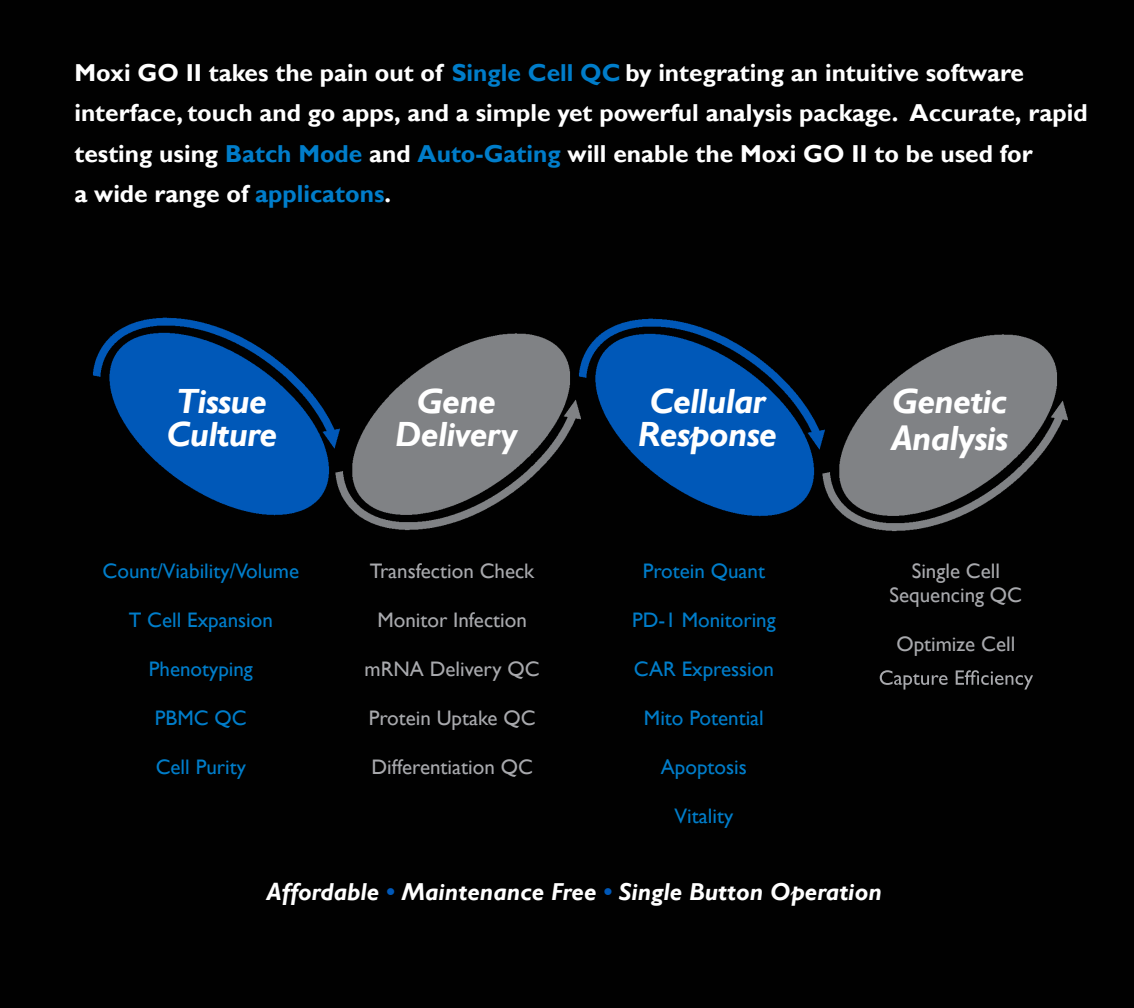
<style>
.page{position:relative;width:1134px;height:1008px;background:#fff}
.page>*{position:absolute;margin:0;border:0;box-sizing:border-box;transform-origin:0 0}
.t1{font:italic 700 35px/33.2px "Gill Sans";letter-spacing:-.02em;color:#fff}
.t2{font:700 24.5px/40.2px "Gill Sans";color:#fff}
.t3{font:italic 700 24.5px "Gill Sans";color:#fff}
.t4{font:21px "Gill Sans";color:#007dca}
.t5{font:21px/24.5px "Gill Sans";color:#a8a9ad;text-align:center}
.s1{color:#007dca}
.s2{color:#0058b8}
</style>
<div class="page">
<img style="left:1133px;top:300px;width:1px;height:443px">
<div style="left:0;top:0;width:1133px;height:1008px;background:#010101"></div>
<svg style="left:880px;top:670px;width:153px;height:20px"></svg>
<img style="left:93px;top:317px;width:238px;height:199px">
<img style="left:331px;top:333px;width:245px;height:198px">
<img style="left:576px;top:318px;width:242px;height:199px">
<img style="left:818px;top:334px;width:250px;height:198px">
<p class="t2" style="left:74px;top:53px;width:1015px">Moxi GO II takes the pain out of <span class="s1">Single Cell QC</span> by integrating an intuitive software interface, touch and go apps, and a simple yet powerful analysis package. Accurate, rapid testing using <span class="s1">Batch Mode</span> and <span class="s1">Auto-Gating</span> will enable the Moxi GO II to be used for</p>
<p class="t2" style="left:74px;top:174px;width:318px">a wide range of <span class="s1">applicatons</span>.</p>
<h1 class="t1" style="left:166px;top:386px;width:112px">Tissue<br>Culture</h1>
<h1 class="t1" style="left:395px;top:386px;width:124px;text-align:center">Gene<br>Delivery</h1>
<h1 class="t1" style="left:638px;top:386px;width:141px;text-align:center">Cellular<br>Response</h1>
<h1 class="t1" style="left:891px;top:384px;width:119px;line-height:36.8px">Genetic<br>Analysis</h1>
<p class="t4" style="left:103px;top:559px;width:198px">Count/Viability/Volume</p>
<p class="t4" style="left:129px;top:608px;width:146px">T Cell Expansion</p>
<p class="t4" style="left:149px;top:657px;width:106px">Phenotyping</p>
<p class="t4" style="left:155px;top:706px;width:93px">PBMC QC</p>
<p class="t4" style="left:156px;top:755px;width:92px">Cell Purity</p>
<p class="t5" style="left:370px;top:559px;width:166px">Transfection Check</p>
<p class="t5" style="left:377px;top:608px;width:151px">Monitor Infection</p>
<p class="t5" style="left:365px;top:657px;width:177px">mRNA Delivery QC</p>
<p class="t5" style="left:369px;top:706px;width:168px">Protein Uptake QC</p>
<p class="t5" style="left:371px;top:755px;width:163px">Differentiation QC</p>
<p class="t4" style="left:643px;top:559px;width:124px">Protein Quant</p>
<p class="t4" style="left:632px;top:608px;width:145px">PD-1 Monitoring</p>
<p class="t4" style="left:634px;top:657px;width:142px">CAR Expression</p>
<p class="t4" style="left:644px;top:706px;width:121px">Mito Potential</p>
<p class="t4" style="left:661px;top:755px;width:87px">Apoptosis</p>
<p class="t4" style="left:675px;top:804px;width:60px">Vitality</p>
<p class="t5" style="left:890px;top:559px;width:134px">Single Cell<br>Sequencing QC</p>
<p class="t5" style="left:896px;top:632px;width:120px">Optimize Cell</p>
<p class="t3" style="left:267px;top:878px;width:617px">Affordable <span class="s2">•</span> Maintenance Free <span class="s2">•</span> Single Button Operation</p>
</div>
